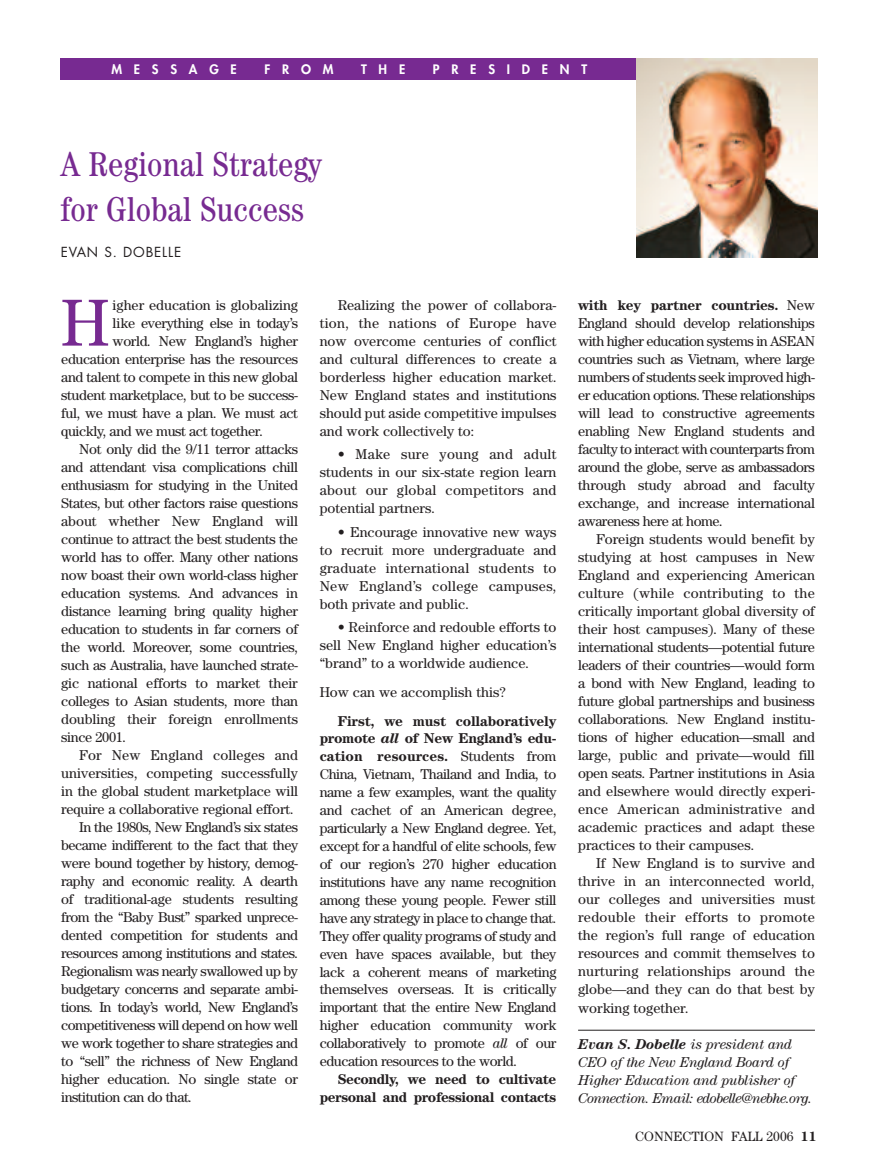
<style>
.page{position:relative;width:878px;height:1175px;background:#fff}
.page>*{position:absolute;margin:0;border:0;box-sizing:border-box;transform-origin:0 0}
.t1{font:66.6px "Century";color:#772a91}
.t2{font:condensed 34.5px/45px "Century";color:#772a91}
.t3{font:14.25px/18px "Century";letter-spacing:-.025em;color:#231f20;text-align:justify}
.t4{font:italic 14.25px/18px "Century";letter-spacing:-.015em;color:#231f20}
.t5{font:14.25px "Century";letter-spacing:-.005em;color:#231f20}
.t6{font:700 14.25px/18px "Century";letter-spacing:-.03em;color:#231f20;text-align:right}
.t7{font:14.25px "Century";color:#231f20}
.t8{font:14.25px "Century";letter-spacing:.005em;color:#231f20}
.t9{font:14.25px "Century";letter-spacing:.01em;color:#231f20}
.t10{font:13.5px "Century";color:#231f20}
.t11{font:13.5px "Futura";letter-spacing:.06em;color:#231f20}
.t12{font:800 12.75px "Futura";letter-spacing:.925em;color:#fff}
.s1{font-weight:700}
.s2{font-weight:700;font-style:italic}
.s3{font-style:italic}
</style>
<div class="page">
<hr style="left:578px;top:1029px;width:236px;height:1px;background:#231f20">
<div style="left:61px;top:58px;width:577px;height:22px;background:#772a91"></div>
<img style="left:637px;top:58px;width:180px;height:199px">
<p class="t12" style="left:111px;top:63px;width:127px">MESSAGE</p>
<p class="t12" style="left:264px;top:63px;width:70px">FROM</p>
<p class="t12" style="left:361px;top:63px;width:46px">THE</p>
<p class="t12" style="left:433px;top:63px;width:156px">PRESIDENT</p>
<h2 class="t2" style="left:61px;top:145px;width:262px">A Regional Strategy for Global Success</h2>
<p class="t11" style="left:61px;top:246px;width:122px">EVAN S. DOBELLE</p>
<h1 class="t1" style="left:61px;top:300px;width:50px">H</h1>
<p class="t7" style="left:113px;top:300px;width:187px">igher education is globalizing</p>
<p class="t3" style="left:113px;top:315px;width:187px">like everything else in today’s</p>
<p class="t3" style="left:113px;top:333px;width:187px">world. New England’s higher</p>
<p class="t3" style="left:61px;top:351px;width:238px">education enterprise has the resources</p>
<p class="t3" style="left:61px;top:369px;width:238px">and talent to compete in this new global</p>
<p class="t3" style="left:61px;top:387px;width:238px">student marketplace, but to be success-</p>
<p class="t3" style="left:61px;top:405px;width:238px">ful, we must have a plan. We must act</p>
<p class="t3" style="left:61px;top:423px;width:203px">quickly, and we must act together.</p>
<p class="t3" style="left:79px;top:441px;width:220px">Not only did the 9/11 terror attacks</p>
<p class="t3" style="left:61px;top:459px;width:238px">and attendant visa complications chill</p>
<p class="t3" style="left:61px;top:477px;width:238px">enthusiasm for studying in the United</p>
<p class="t3" style="left:61px;top:495px;width:238px">States, but other factors raise questions</p>
<p class="t5" style="left:61px;top:516px;width:238px">about whether New England will</p>
<p class="t3" style="left:61px;top:531px;width:238px">continue to attract the best students the</p>
<p class="t3" style="left:61px;top:549px;width:238px">world has to offer. Many other nations</p>
<p class="t3" style="left:61px;top:567px;width:238px">now boast their own world-class higher</p>
<p class="t3" style="left:61px;top:585px;width:238px">education systems. And advances in</p>
<p class="t3" style="left:61px;top:603px;width:238px">distance learning bring quality higher</p>
<p class="t3" style="left:61px;top:621px;width:238px">education to students in far corners of</p>
<p class="t3" style="left:61px;top:639px;width:238px">the world. Moreover, some countries,</p>
<p class="t3" style="left:61px;top:657px;width:238px">such as Australia, have launched strate-</p>
<p class="t5" style="left:61px;top:678px;width:238px">gic national efforts to market their</p>
<p class="t3" style="left:61px;top:693px;width:238px">colleges to Asian students, more than</p>
<p class="t5" style="left:61px;top:714px;width:238px">doubling their foreign enrollments</p>
<p class="t3" style="left:61px;top:729px;width:66px">since 2001.</p>
<p class="t9" style="left:79px;top:750px;width:220px">For New England colleges and</p>
<p class="t8" style="left:61px;top:768px;width:238px">universities, competing successfully</p>
<p class="t3" style="left:61px;top:783px;width:238px">in the global student marketplace will</p>
<p class="t3" style="left:61px;top:801px;width:234px">require a collaborative regional effort.</p>
<p class="t3" style="left:79px;top:819px;width:220px">In the 1980s, New England’s six states</p>
<p class="t3" style="left:61px;top:837px;width:238px">became indifferent to the fact that they</p>
<p class="t3" style="left:61px;top:855px;width:238px">were bound together by history, demog-</p>
<p class="t3" style="left:61px;top:873px;width:238px">raphy and economic reality. A dearth</p>
<p class="t3" style="left:61px;top:891px;width:238px">of traditional-age students resulting</p>
<p class="t3" style="left:61px;top:909px;width:238px">from the “Baby Bust” sparked unprece-</p>
<p class="t3" style="left:61px;top:927px;width:238px">dented competition for students and</p>
<p class="t3" style="left:61px;top:945px;width:238px">resources among institutions and states.</p>
<p class="t3" style="left:61px;top:963px;width:238px">Regionalism was nearly swallowed up by</p>
<p class="t3" style="left:61px;top:981px;width:238px">budgetary concerns and separate ambi-</p>
<p class="t3" style="left:61px;top:999px;width:238px">tions. In today’s world, New England’s</p>
<p class="t3" style="left:61px;top:1017px;width:238px">competitiveness will depend on how well</p>
<p class="t3" style="left:61px;top:1035px;width:238px">we work together to share strategies and</p>
<p class="t3" style="left:61px;top:1053px;width:238px">to “sell” the richness of New England</p>
<p class="t3" style="left:61px;top:1071px;width:238px">higher education. No single state or</p>
<p class="t3" style="left:61px;top:1089px;width:132px">institution can do that.</p>
<p class="t3" style="left:319px;top:297px;width:238px;text-indent:18px">Realizing the power of collabora&shy;tion, the nations of Europe have now overcome centuries of conflict and cultural differences to create a borderless higher education market.<br>New England states and institutions should put aside competitive impulses and work collectively to:</p>
<p class="t3" style="left:319px;top:446px;width:238px;text-indent:18px">• Make sure young and adult students in our six-state region learn about our global competitors and potential partners.</p>
<p class="t3" style="left:319px;top:524px;width:238px;text-indent:18px">• Encourage innovative new ways to recruit more undergraduate and graduate international students to New England’s college campuses, both private and public.</p>
<p class="t3" style="left:319px;top:619px;width:238px;text-indent:18px">• Reinforce and redouble efforts to sell New England higher education’s “brand” to a worldwide audience.</p>
<p class="t7" style="left:319px;top:687px;width:187px">How can we accomplish this?</p>
<p class="t3" style="left:319px;top:713px;width:238px;text-indent:18px"><span class="s1">First, we must collaboratively promote</span> <span class="s2">all</span> <span class="s1">of New England’s edu&shy;cation resources.</span> Students from China, Vietnam, Thailand and India, to name a few examples, want the quality and cachet of an American degree, particularly a New England degree. Yet, except for a handful of elite schools, few of our region’s 270 higher education institutions have any name recognition among these young people. Fewer still have any strategy in place to change that.<br>They offer quality programs of study and even have spaces available, but they lack a coherent means of marketing themselves overseas. It is critically important that the entire New England higher education community work collaboratively to promote <span class="s3">all</span> of our education resources to the world.</p>
<p class="t6" style="left:319px;top:1071px;width:238px">Secondly, we need to cultivate personal and professional contacts</p>
<p class="t3" style="left:578px;top:297px;width:238px"><span class="s1">with key partner countries.</span> New England should develop relationships with higher education systems in ASEAN countries such as Vietnam, where large numbers of students seek improved high&shy;er education options. These relationships will lead to constructive agreements enabling New England students and faculty to interact with counterparts from around the globe, serve as ambassadors through study abroad and faculty exchange, and increase international awareness here at home.</p>
<p class="t3" style="left:578px;top:531px;width:238px;text-indent:18px">Foreign students would benefit by studying at host campuses in New England and experiencing American culture (while contributing to the critically important global diversity of their host campuses). Many of these international students—potential future leaders of their countries—would form a bond with New England, leading to future global partnerships and business collaborations. New England institu&shy;tions of higher education—small and large, public and private—would fill open seats. Partner institutions in Asia and elsewhere would directly experi&shy;ence American administrative and academic practices and adapt these practices to their campuses.</p>
<p class="t3" style="left:578px;top:855px;width:238px;text-indent:18px">If New England is to survive and thrive in an interconnected world, our colleges and universities must redouble their efforts to promote the region’s full range of education resources and commit themselves to nurturing relationships around the globe—and they can do that best by working together.</p>
<p class="t4" style="left:578px;top:1036px;width:235px"><span class="s1">Evan S. Dobelle</span> is president and CEO of the New England Board of Higher Education and publisher of Connection. Email: edobelle@nebhe.org.</p>
<p class="t10" style="left:635px;top:1131px;width:183px">CONNECTION FALL 2006 <span class="s1">11</span></p>
</div>
